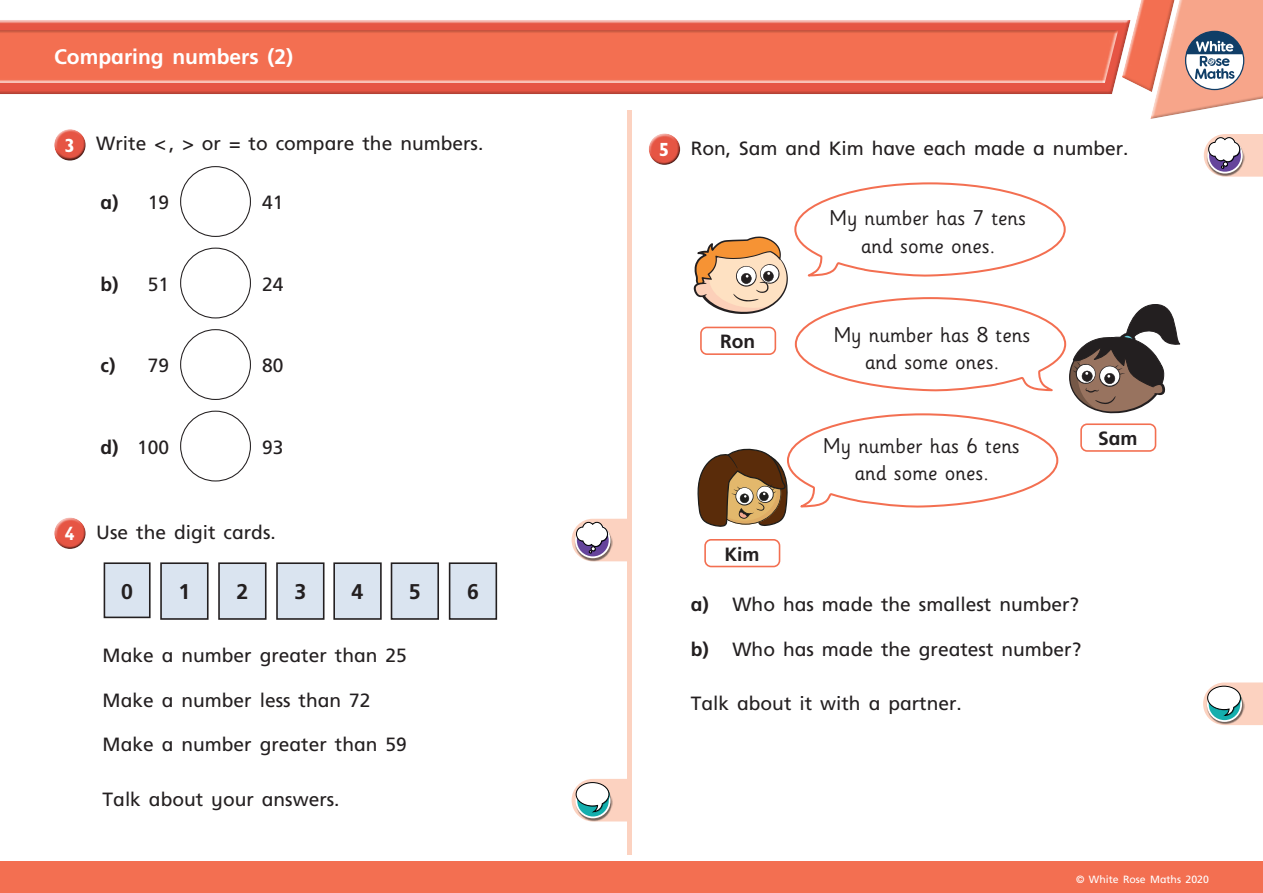
<style>
.page{position:relative;width:1263px;height:893px;background:#fff}
.page>*{position:absolute;margin:0;border:0;box-sizing:border-box;transform-origin:0 0}
.t1{font:21.3px/27.8px "Sassoon Infant Std";color:#231f20;text-align:center}
.t2{font:700 21.3px "Frutiger Inf";color:#231f20}
.t3{font:700 21px "Frutiger Inf";color:#fff}
.t4{font:19.2px "Frutiger Inf";color:#231f20}
.t5{font:700 19.2px "Frutiger Inf";color:#231f20}
.t6{font:10.5px "Frutiger Inf";color:#fff}
.s1{font-family:"Gill Infant";font-weight:700;color:#fff}
.s2{font-weight:400}
.s3{font-weight:700}
</style>
<div class="page">
<hr style="left:627px;top:111px;width:4px;height:744px;background:#fcd2c0">
<div style="left:648px;top:133px;width:33px;height:24px;background:#fff;opacity:.75"></div>
<div style="left:648px;top:138px;width:35px;height:29px;background:#231f20;opacity:.75"></div>
<div style="left:0;top:20px;width:1131px;height:76px;background:#231f20;opacity:.27"></div>
<div style="left:0;top:29px;width:1119px;height:55px;background:#231f20;opacity:.27"></div>
<div style="left:0;top:862px;width:1263px;height:31px;background:#f36f51"></div>
<svg style="left:572px;top:779px;width:55px;height:42px"></svg>
<svg style="left:572px;top:519px;width:55px;height:42px"></svg>
<div style="left:704px;top:539px;width:76px;height:28px;border:2px solid #f36f51;border-radius:6px"></div>
<svg style="left:691px;top:0;width:572px;height:527px"></svg>
<svg style="left:1203px;top:682px;width:60px;height:43px"></svg>
<div style="left:54px;top:128px;width:33px;height:25px;background:#fff;opacity:.75"></div>
<div style="left:54px;top:134px;width:34px;height:29px;background:#231f20;opacity:.75"></div>
<div style="left:180px;top:166px;width:71px;height:71px;border:1px solid #231f20;border-radius:50%"></div>
<div style="left:180px;top:248px;width:71px;height:70px;border:1px solid #231f20;border-radius:50%"></div>
<div style="left:180px;top:329px;width:71px;height:71px;border:1px solid #231f20;border-radius:50%"></div>
<div style="left:180px;top:411px;width:71px;height:70px;border:1px solid #231f20;border-radius:50%"></div>
<div style="left:54px;top:517px;width:33px;height:25px;background:#fff;opacity:.75"></div>
<div style="left:54px;top:522px;width:34px;height:29px;background:#231f20;opacity:.75"></div>
<div style="left:104px;top:563px;width:46px;height:54px;background:#dae4f0"></div>
<div style="left:104px;top:562px;width:47px;height:56px;border:2px solid #231f20"></div>
<div style="left:161px;top:563px;width:47px;height:56px;background:#dae4f0"></div>
<div style="left:160px;top:562px;width:49px;height:58px;border:2px solid #231f20"></div>
<div style="left:219px;top:563px;width:47px;height:56px;background:#dae4f0"></div>
<div style="left:218px;top:562px;width:49px;height:58px;border:2px solid #231f20"></div>
<div style="left:277px;top:563px;width:47px;height:56px;background:#dae4f0"></div>
<div style="left:276px;top:562px;width:48px;height:58px;border:2px solid #231f20"></div>
<div style="left:334px;top:563px;width:47px;height:56px;background:#dae4f0"></div>
<div style="left:333px;top:562px;width:49px;height:58px;border:2px solid #231f20"></div>
<div style="left:391px;top:563px;width:47px;height:56px;background:#dae4f0"></div>
<div style="left:391px;top:562px;width:48px;height:58px;border:2px solid #231f20"></div>
<div style="left:450px;top:563px;width:46px;height:56px;background:#dae4f0"></div>
<div style="left:449px;top:562px;width:48px;height:58px;border:2px solid #231f20"></div>
<p class="t3" style="left:54px;top:44px;width:241px">Comparing numbers (2)</p>
<p class="t4" style="left:64px;top:132px;width:420px"><span class="s1">3</span> Write &lt; , &gt; or = to compare the numbers.</p>
<p class="t5" style="left:101px;top:191px;width:70px">a) <span class="s2">19</span></p>
<p class="t4" style="left:262px;top:191px;width:23px">41</p>
<p class="t5" style="left:101px;top:273px;width:70px">b) <span class="s2">51</span></p>
<p class="t4" style="left:262px;top:273px;width:23px">24</p>
<p class="t5" style="left:101px;top:354px;width:70px">c) <span class="s2">79</span></p>
<p class="t4" style="left:262px;top:354px;width:23px">80</p>
<p class="t4" style="left:101px;top:436px;width:70px"><span class="s3">d)</span> 100</p>
<p class="t4" style="left:262px;top:436px;width:23px">93</p>
<p class="t4" style="left:64px;top:521px;width:213px"><span class="s1">4</span> Use the digit cards.</p>
<p class="t2" style="left:121px;top:579px;width:13px">0</p>
<p class="t2" style="left:178px;top:579px;width:13px">1</p>
<p class="t2" style="left:236px;top:579px;width:13px">2</p>
<p class="t2" style="left:294px;top:579px;width:13px">3</p>
<p class="t2" style="left:352px;top:579px;width:13px">4</p>
<p class="t2" style="left:409px;top:579px;width:13px">5</p>
<p class="t2" style="left:467px;top:579px;width:13px">6</p>
<p class="t4" style="left:103px;top:644px;width:306px">Make a number greater than 25</p>
<p class="t4" style="left:103px;top:689px;width:269px">Make a number less than 72</p>
<p class="t4" style="left:103px;top:733px;width:306px">Make a number greater than 59</p>
<p class="t4" style="left:103px;top:788px;width:238px">Talk about your answers.</p>
<p class="t4" style="left:659px;top:137px;width:471px"><span class="s1">5</span> Ron, Sam and Kim have each made a number.</p>
<p class="t5" style="left:720px;top:330px;width:37px">Ron</p>
<p class="t5" style="left:724px;top:543px;width:37px">Kim</p>
<p class="t1" style="left:829px;top:204px;width:198px">My number has 7 tens and some ones.</p>
<p class="t1" style="left:834px;top:321px;width:198px">My number has 8 tens and some ones.</p>
<p class="t1" style="left:823px;top:432px;width:198px">My number has 6 tens and some ones.</p>
<p class="t5" style="left:1098px;top:427px;width:41px">Sam</p>
<p class="t4" style="left:691px;top:593px;width:390px"><span class="s3">a)</span> Who has made the smallest number?</p>
<p class="t4" style="left:691px;top:638px;width:392px"><span class="s3">b)</span> Who has made the greatest number?</p>
<p class="t4" style="left:691px;top:692px;width:273px">Talk about it with a partner.</p>
<p class="t6" style="left:1076px;top:873px;width:134px">© White Rose Maths 2020</p>
</div>
